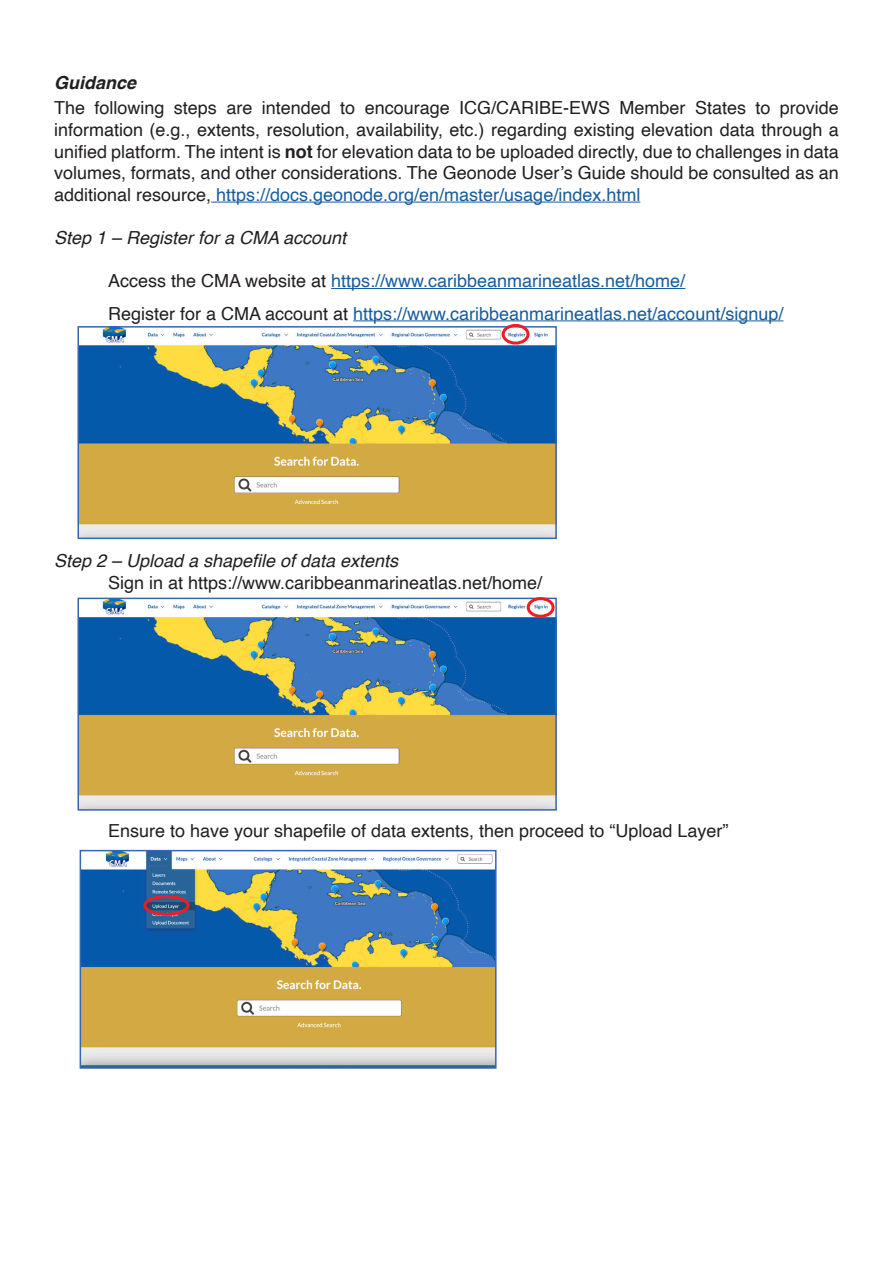
<style>
.page{position:relative;width:893px;height:1263px;background:#fff}
.page>*{position:absolute;margin:0;border:0;box-sizing:border-box;transform-origin:0 0}
.t1{font:18px/21.6px "Helvetica";color:#231f20;text-align:justify}
.t2{font:18px "Helvetica";color:#175d9e}
.t3{font:italic 18px "Helvetica";color:#231f20}
.t4{font:italic 700 18px "Helvetica";color:#231f20}
.s1{font-weight:700}
.s2{color:#175d9e}
.s3{color:#231f20}
</style>
<div class="page">
<hr style="left:211px;top:202px;width:429px;height:1px;background:#175d9e">
<hr style="left:331px;top:288px;width:354px;height:1px;background:#175d9e">
<hr style="left:353px;top:320px;width:430px;height:1px;background:#175d9e">
<img style="left:80px;top:329px;width:474px;height:207px">
<div style="left:77px;top:326px;width:480px;height:213px;border:2px solid #3566b1"></div>
<img style="left:83px;top:853px;width:411px;height:213px">
<div style="left:80px;top:850px;width:417px;height:219px;border:2px solid #3566b1"></div>
<img style="left:80px;top:601px;width:474px;height:207px">
<div style="left:77px;top:598px;width:480px;height:213px;border:2px solid #3566b1"></div>
<div style="left:502px;top:324px;width:27px;height:21px;border:3px solid #ee1d23;border-radius:50%"></div>
<div style="left:527px;top:597px;width:28px;height:21px;border:3px solid #ee1d23;border-radius:50%"></div>
<div style="left:143px;top:895px;width:47px;height:21px;border:3px solid #ee1d23;border-radius:50%"></div>
<p class="t4" style="left:54px;top:68px;width:84px">Guidance</p>
<p class="t1" style="left:54px;top:98px;width:786px">The following steps are intended to encourage ICG/CARIBE-EWS Member States to provide information (e.g., extents, resolution, availability, etc.) regarding existing elevation data through a unified platform. The intent is <span class="s1">not</span> for elevation data to be uploaded directly, due to challenges in data volumes, formats, and other considerations. The Geonode User’s Guide should be consulted as an additional resource, <span class="s2">https://docs.geonode.org/en/master/usage/index.html</span></p>
<p class="t3" style="left:54px;top:223px;width:294px">Step 1 – Register for a CMA account</p>
<p class="t2" style="left:108px;top:267px;width:579px"><span class="s3">Access the CMA website at</span> https://www.caribbeanmarineatlas.net/home/</p>
<p class="t2" style="left:108px;top:299px;width:677px"><span class="s3">Register for a CMA account at</span> https://www.caribbeanmarineatlas.net/account/signup/</p>
<p class="t3" style="left:54px;top:547px;width:346px">Step 2 – Upload a shapefile of data extents</p>
<p class="t1" style="left:108px;top:572px;width:436px">Sign in at https://www.caribbeanmarineatlas.net/home/</p>
<p class="t1" style="left:108px;top:820px;width:622px">Ensure to have your shapefile of data extents, then proceed to “Upload Layer”</p>
</div>
